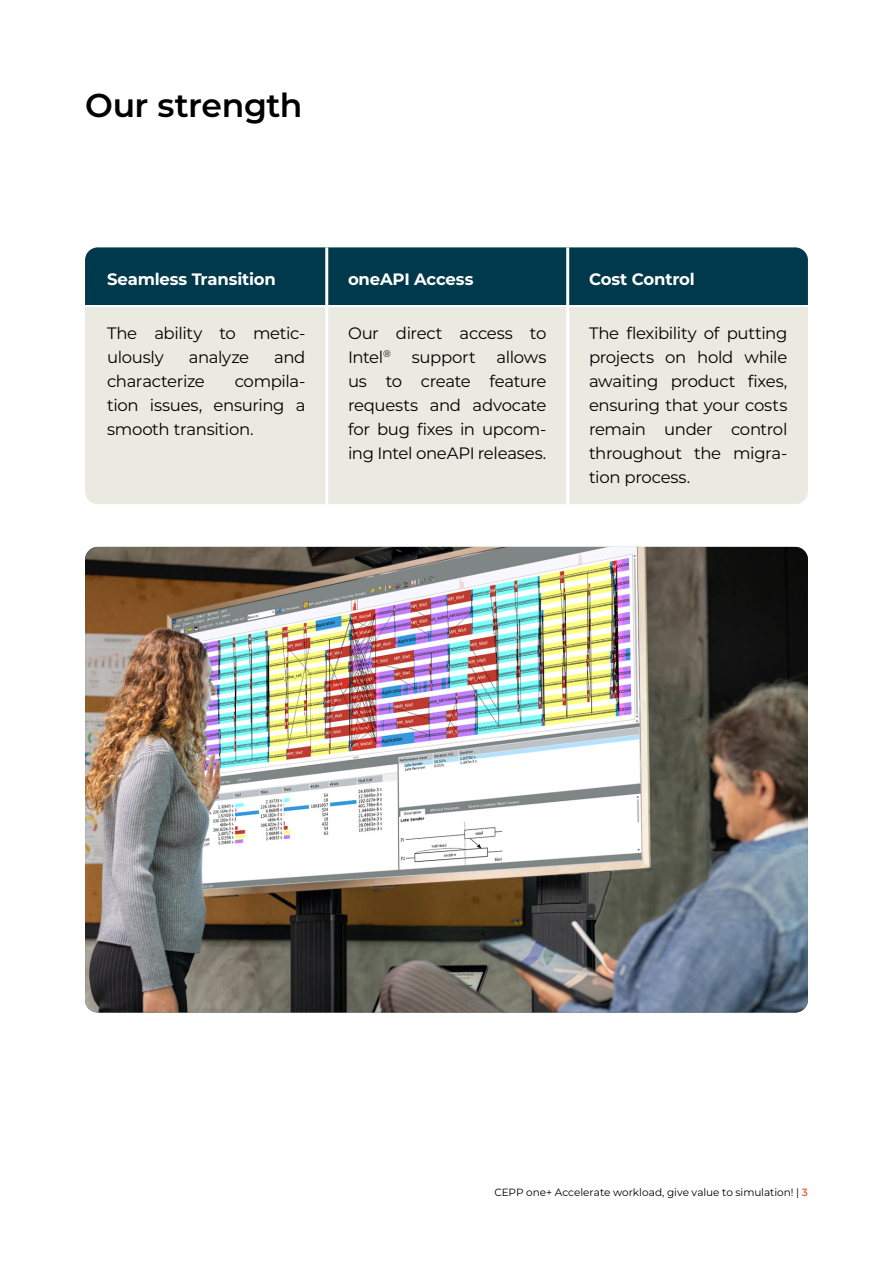
<style>
.page{position:relative;width:893px;height:1263px;background:#fff}
.page>*{position:absolute;margin:0;border:0;box-sizing:border-box;transform-origin:0 0}
.t1{font:600 33px "Montserrat";letter-spacing:-.01em;color:#000}
.t2{font:16.5px/24px "Montserrat";letter-spacing:-.02em;color:#000;text-align:justify}
.t3{font:700 16.5px "Montserrat";letter-spacing:-.01em;color:#fff}
.t4{font:10.5px "Montserrat";color:#000}
.s1{font-weight:600;color:#ec683d}
</style>
<div class="page">
<div style="left:85px;top:247px;width:723px;height:58px;background:#00394b"></div>
<div style="left:85px;top:307px;width:723px;height:197px;background:#ebeae1"></div>
<hr style="left:325px;top:247px;width:3px;height:59px;background:#fff">
<hr style="left:566px;top:247px;width:3px;height:59px;background:#fff">
<hr style="left:325px;top:306px;width:3px;height:198px;background:#fff">
<hr style="left:566px;top:306px;width:3px;height:198px;background:#fff">
<img style="left:85px;top:547px;width:723px;height:465px">
<h1 class="t1" style="left:85px;top:83px;width:219px">Our strength</h1>
<p class="t3" style="left:107px;top:268px;width:170px">Seamless Transition</p>
<p class="t3" style="left:348px;top:268px;width:127px">oneAPI Access</p>
<p class="t3" style="left:589px;top:268px;width:107px">Cost Control</p>
<p class="t2" style="left:107px;top:321px;width:200px">The ability to metic&shy;ulously</p>
<p class="t2" style="left:189px;top:345px;width:62px">analyze</p>
<p class="t2" style="left:274px;top:345px;width:33px">and</p>
<p class="t2" style="left:107px;top:369px;width:99px">characterize</p>
<p class="t2" style="left:107px;top:369px;width:200px;text-indent:128px">compila&shy;tion issues, ensuring a smooth transition.</p>
<p class="t2" style="left:348px;top:321px;width:200px">Our direct access to<br>Intel<sup>®</sup></p>
<p class="t2" style="left:348px;top:345px;width:200px;text-indent:149px">allows us to create feature requests and advocate for bug fixes in upcom&shy;ing Intel oneAPI releases.</p>
<p class="t2" style="left:412px;top:345px;width:65px">support</p>
<p class="t2" style="left:589px;top:321px;width:200px">The flexibility of putting projects on hold while awaiting product fixes, ensuring that your costs remain under control throughout the migra&shy;tion process.</p>
<p class="t4" style="left:494px;top:1185px;width:315px">CEPP one+ Accelerate workload, give value to simulation! | <span class="s1">3</span></p>
</div>
